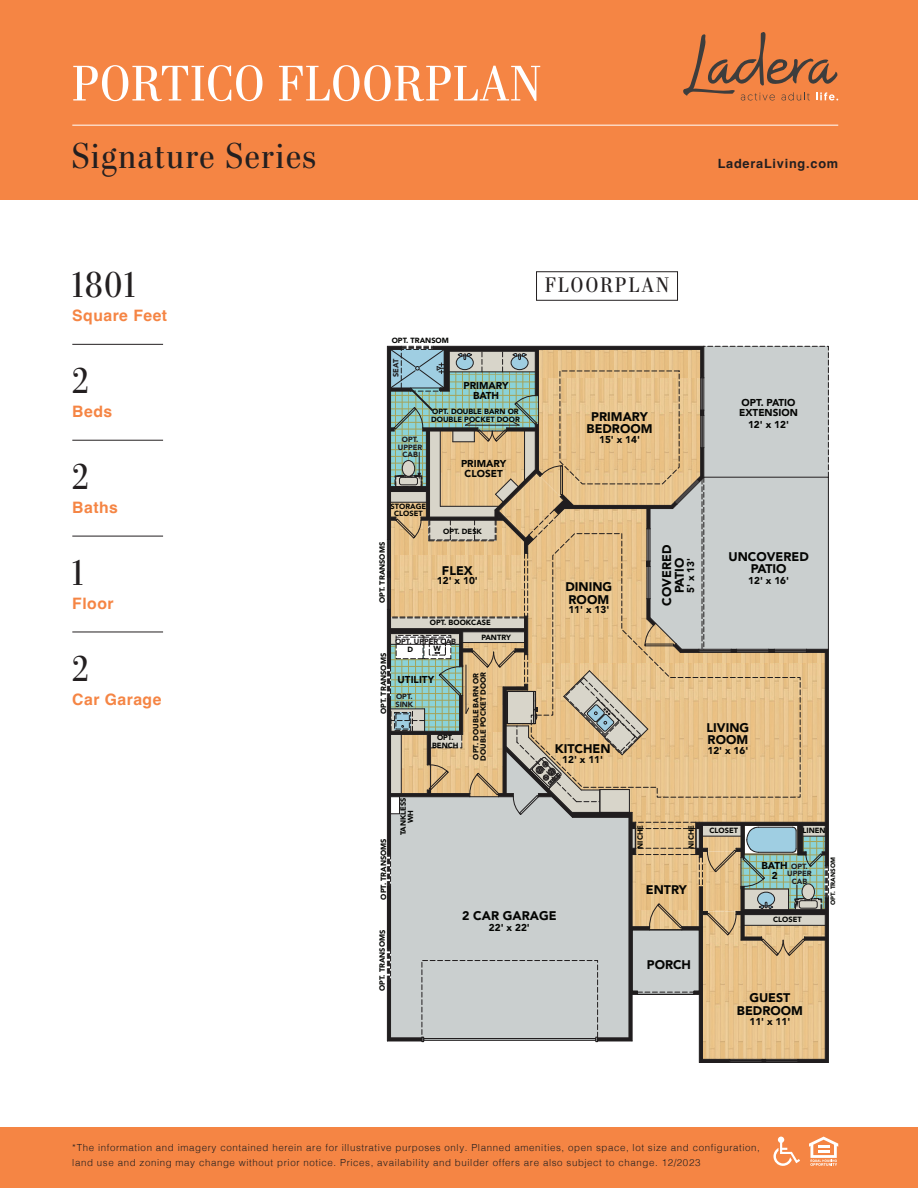
<style>
.page{position:relative;width:918px;height:1188px;background:#fff}
.page>*{position:absolute;margin:0;border:0;box-sizing:border-box;transform-origin:0 0}
.t1{font:50.1px "Stilson";letter-spacing:.03em;color:#fff}
.t2{font:36px "Stilson";letter-spacing:.05em;color:#231f20}
.t3{font:21px "Stilson";letter-spacing:.11em;color:#231f20}
.t4{font:700 15.75px "Helvetica";letter-spacing:.03em;color:#f58544}
.t5{font:700 12.75px "Helvetica";letter-spacing:.06em;color:#231f20}
.t6{font:900 12.45px/12.5px "Avenir LT Std";color:#040503;text-align:center}
.t7{font:900 9.9px/9.9px "Avenir LT Std";color:#040503;text-align:center}
.t8{font:300 9.75px/14.2px "Helvetica";letter-spacing:.06em;color:#231f20}
.t9{font:900 7.5px/7.5px "Avenir LT Std";color:#040503;text-align:center}
.t10{font:900 7.5px/7.5px "Avenir LT Std";color:#201d1e;text-align:center}
.t11{font:900 6.3px "Avenir LT Std";color:#040503}
</style>
<div class="page">
<div style="left:0;top:0;width:918px;height:199px;background:#f58544"></div>
<div style="left:0;top:1128px;width:918px;height:60px;background:#f58544"></div>
<svg style="left:387px;top:346px;width:442px;height:717px;background:#c7bca3"></svg>
<hr style="left:462px;top:665px;width:1px;height:30px;background:#201d1e">
<svg style="left:683px;top:32px;width:155px;height:68px"></svg>
<hr style="left:72px;top:125px;width:766px;height:1px;background:#fff">
<hr style="left:72px;top:344px;width:91px;height:1px;background:#231f20">
<hr style="left:72px;top:536px;width:91px;height:1px;background:#231f20">
<hr style="left:72px;top:440px;width:91px;height:1px;background:#231f20">
<hr style="left:72px;top:632px;width:91px;height:1px;background:#231f20">
<svg style="left:809px;top:1137px;width:29px;height:29px"></svg>
<svg style="left:773px;top:1137px;width:27px;height:29px"></svg>
<div style="left:536px;top:271px;width:142px;height:30px;border:1px solid #231f20"></div>
<h1 class="t1" style="left:72px;top:54px;width:470px">PORTICO FLOORPLAN</h1>
<h2 class="t2" style="left:72px;top:135px;width:245px">Signature Series</h2>
<h3 class="t5" style="left:718px;top:156px;width:122px">LaderaLiving.com</h3>
<h2 class="t2" style="left:72px;top:264px;width:64px">1801</h2>
<h3 class="t4" style="left:72px;top:306px;width:96px">Square Feet</h3>
<h2 class="t2" style="left:72px;top:360px;width:18px">2</h2>
<h3 class="t4" style="left:72px;top:402px;width:41px">Beds</h3>
<h2 class="t2" style="left:72px;top:456px;width:18px">2</h2>
<h3 class="t4" style="left:72px;top:498px;width:47px">Baths</h3>
<h2 class="t2" style="left:72px;top:552px;width:13px">1</h2>
<h3 class="t4" style="left:72px;top:594px;width:43px">Floor</h3>
<h2 class="t2" style="left:72px;top:648px;width:18px">2</h2>
<h3 class="t4" style="left:72px;top:690px;width:91px">Car Garage</h3>
<h3 class="t3" style="left:545px;top:273px;width:125px">FLOORPLAN</h3>
<p class="t9" style="left:392px;top:337px;width:59px">OPT. TRANSOM</p>
<p class="t10" style="left:392px;top:377px;width:20px;rotate:-90deg">SEAT</p>
<p class="t10" style="left:398px;top:436px;width:26px">OPT.<br>UPPER<br>CAB</p>
<p class="t7" style="left:464px;top:380px;width:47px">PRIMARY<br>BATH</p>
<p class="t9" style="left:431px;top:408px;width:90px;text-align:left">OPT. DOUBLE BARN OR<br>DOUBLE POCKET DOOR</p>
<p class="t7" style="left:461px;top:459px;width:47px">PRIMARY<br>CLOSET</p>
<p class="t9" style="left:391px;top:502px;width:37px">STORAGE<br>CLOSET</p>
<p class="t9" style="left:378px;top:603px;width:63px;rotate:-90deg">OPT. TRANSOMS</p>
<p class="t9" style="left:443px;top:527px;width:40px">OPT. DESK</p>
<p class="t6" style="left:442px;top:564px;width:32px">FLEX</p>
<p class="t7" style="left:437px;top:576px;width:42px">12' x 10'</p>
<p class="t9" style="left:380px;top:714px;width:63px;rotate:-90deg">OPT. TRANSOMS</p>
<p class="t9" style="left:430px;top:619px;width:63px">OPT. BOOKCASE</p>
<p class="t10" style="left:395px;top:638px;width:63px">OPT. UPPER CAB</p>
<p class="t9" style="left:408px;top:646px;width:7px">D</p>
<p class="t9" style="left:434px;top:645px;width:9px">W</p>
<p class="t7" style="left:398px;top:674px;width:38px">UTILITY</p>
<p class="t10" style="left:395px;top:693px;width:19px;text-align:left">OPT.<br>SINK</p>
<p class="t9" style="left:432px;top:734px;width:28px">OPT.<br>BENCH</p>
<p class="t9" style="left:481px;top:634px;width:31px">PANTRY</p>
<p class="t9" style="left:472px;top:761px;width:90px;text-align:left;rotate:-90deg">OPT. DOUBLE BARN OR<br>DOUBLE POCKET DOOR</p>
<p class="t6" style="left:587px;top:410px;width:67px">PRIMARY<br>BEDROOM</p>
<p class="t7" style="left:599px;top:435px;width:42px">15' x 14'</p>
<p class="t7" style="left:739px;top:398px;width:60px;text-align:left">OPT. PATIO<br>EXTENSION</p>
<p class="t7" style="left:748px;top:419px;width:42px">12' x 12'</p>
<p class="t6" style="left:565px;top:581px;width:48px;text-align:left">DINING<br>ROOM</p>
<p class="t7" style="left:568px;top:605px;width:42px">11' x 13'</p>
<p class="t6" style="left:661px;top:606px;width:62px;rotate:-90deg">COVERED<br>PATIO</p>
<p class="t7" style="left:686px;top:593px;width:37px;rotate:-90deg">5' x 13'</p>
<p class="t6" style="left:729px;top:550px;width:82px">UNCOVERED<br>PATIO</p>
<p class="t7" style="left:748px;top:576px;width:42px">12' x 16'</p>
<p class="t6" style="left:555px;top:742px;width:57px">KITCHEN</p>
<p class="t7" style="left:562px;top:754px;width:42px">12' x 11'</p>
<p class="t6" style="left:707px;top:721px;width:44px;text-align:left">LIVING<br>ROOM</p>
<p class="t7" style="left:707px;top:745px;width:42px">12' x 16'</p>
<p class="t9" style="left:380px;top:900px;width:63px;rotate:-90deg">OPT. TRANSOMS</p>
<p class="t9" style="left:379px;top:991px;width:63px;rotate:-90deg">OPT. TRANSOMS</p>
<p class="t9" style="left:399px;top:835px;width:39px;rotate:-90deg">TANKLESS<br>WH</p>
<p class="t6" style="left:462px;top:909px;width:96px">2 CAR GARAGE</p>
<p class="t7" style="left:489px;top:922px;width:42px">22' x 22'</p>
<p class="t9" style="left:636px;top:849px;width:25px;rotate:-90deg">NICHE</p>
<p class="t9" style="left:687px;top:849px;width:25px;rotate:-90deg">NICHE</p>
<p class="t6" style="left:646px;top:884px;width:43px">ENTRY</p>
<p class="t6" style="left:647px;top:958px;width:46px">PORCH</p>
<p class="t9" style="left:710px;top:827px;width:30px">CLOSET</p>
<p class="t9" style="left:803px;top:827px;width:25px">LINEN</p>
<p class="t7" style="left:762px;top:861px;width:28px">BATH<br>2</p>
<p class="t10" style="left:787px;top:862px;width:26px">OPT.<br>UPPER<br>CAB</p>
<p class="t9" style="left:773px;top:915px;width:30px">CLOSET</p>
<p class="t11" style="left:829px;top:905px;width:49px;rotate:-90deg">OPT. TRANSOM</p>
<p class="t6" style="left:737px;top:992px;width:67px">GUEST<br>BEDROOM</p>
<p class="t7" style="left:749px;top:1017px;width:42px">11' x 11'</p>
<p class="t8" style="left:72px;top:1140px;width:689px">*The information and imagery contained herein are for illustrative purposes only. Planned amenities, open space, lot size and configuration, land use and zoning may change without prior notice. Prices, availability and builder offers are also subject to change. 12/2023</p>
</div>
